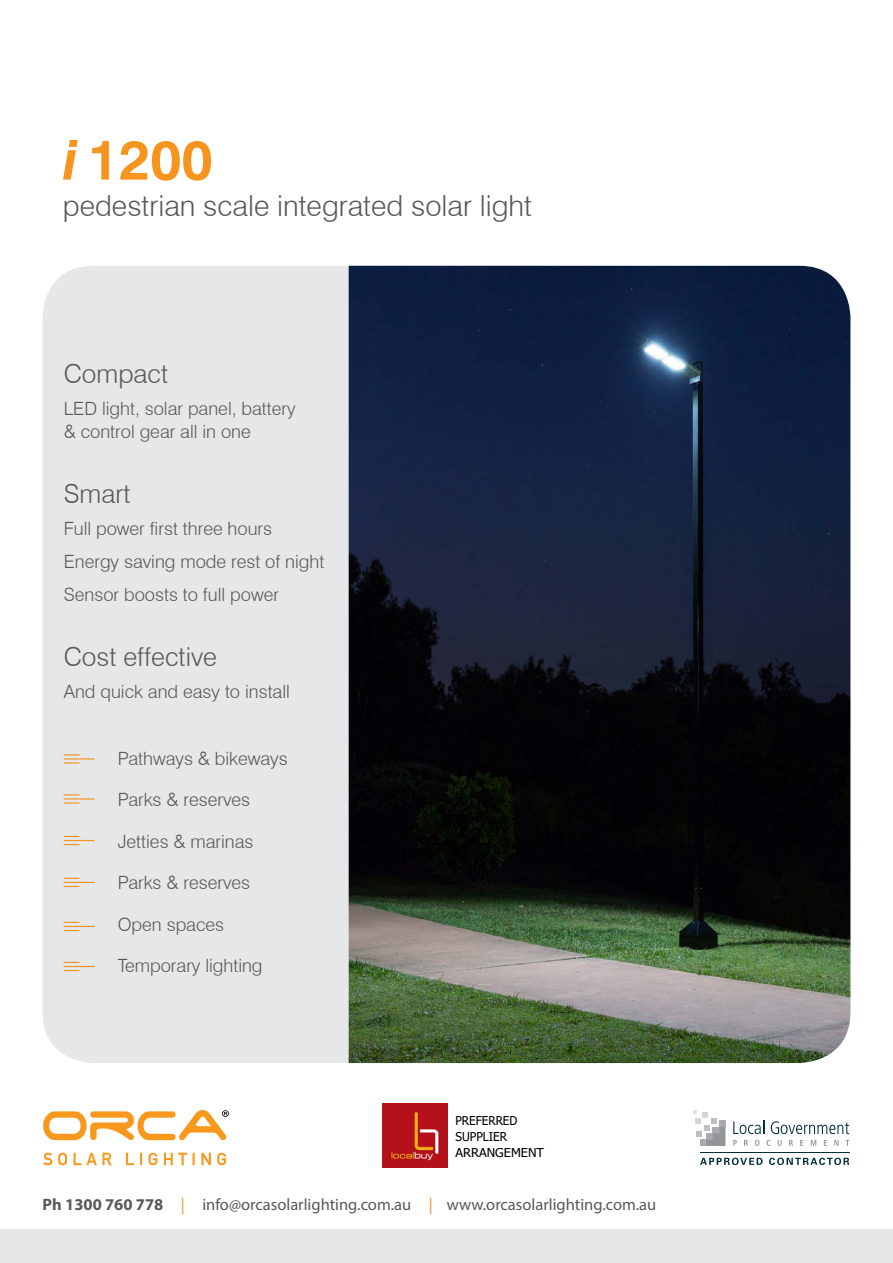
<style>
.page{position:relative;width:893px;height:1263px;background:#fff}
.page>*{position:absolute;margin:0;border:0;box-sizing:border-box;transform-origin:0 0}
.t1{font:700 55.2px "Swiss 721 BT";color:#f7941e}
.t2{font:300 28.95px "Swiss 721 BT";color:#58595b}
.t3{font:300 26.1px "Swiss 721 BT";color:#58595b}
.t4{font:300 18.3px/32.5px "Swiss 721 BT";color:#58595b}
.t5{font:16.5px "Myriad Pro";color:#58595b}
.t6{font:12.15px/15.9px "Tahoma";color:#000;scale:.96 1}
.s1{font-style:italic}
.s2{font-weight:700}
.s3{color:#f7922d}
</style>
<div class="page">
<div style="left:43px;top:266px;width:306px;height:797px;background:#e6e7e8"></div>
<img style="left:349px;top:266px;width:501px;height:797px">
<svg style="left:64px;top:754px;width:15px;height:1px"></svg>
<svg style="left:64px;top:762px;width:15px;height:2px"></svg>
<hr style="left:64px;top:758px;width:30px;height:1px;background:#f7941e">
<svg style="left:64px;top:794px;width:15px;height:1px"></svg>
<svg style="left:64px;top:802px;width:15px;height:2px"></svg>
<hr style="left:64px;top:798px;width:30px;height:1px;background:#f7941e">
<svg style="left:64px;top:836px;width:15px;height:1px"></svg>
<svg style="left:64px;top:844px;width:15px;height:1px"></svg>
<hr style="left:64px;top:840px;width:30px;height:1px;background:#f7941e">
<svg style="left:64px;top:878px;width:15px;height:1px"></svg>
<svg style="left:64px;top:886px;width:15px;height:1px"></svg>
<hr style="left:64px;top:882px;width:30px;height:1px;background:#f7941e">
<svg style="left:64px;top:922px;width:15px;height:1px"></svg>
<svg style="left:64px;top:930px;width:15px;height:1px"></svg>
<hr style="left:64px;top:926px;width:30px;height:1px;background:#f7941e">
<svg style="left:64px;top:962px;width:15px;height:1px"></svg>
<svg style="left:64px;top:970px;width:15px;height:1px"></svg>
<hr style="left:64px;top:966px;width:30px;height:1px;background:#f7941e">
<svg style="left:43px;top:1153px;width:183px;height:12px"></svg>
<svg style="left:43px;top:1110px;width:186px;height:30px"></svg>
<div style="left:0;top:1230px;width:893px;height:33px;background:#e6e7e8"></div>
<svg style="left:693px;top:1110px;width:32px;height:36px"></svg>
<svg style="left:733px;top:1120px;width:31px;height:14px"></svg>
<svg style="left:771px;top:1121px;width:78px;height:13px"></svg>
<svg style="left:733px;top:1140px;width:4px;height:6px"></svg>
<svg style="left:744px;top:1140px;width:4px;height:6px"></svg>
<svg style="left:755px;top:1140px;width:4px;height:6px"></svg>
<svg style="left:766px;top:1140px;width:4px;height:6px"></svg>
<svg style="left:778px;top:1140px;width:4px;height:6px"></svg>
<svg style="left:789px;top:1140px;width:4px;height:6px"></svg>
<svg style="left:800px;top:1140px;width:3px;height:6px"></svg>
<svg style="left:811px;top:1140px;width:5px;height:6px"></svg>
<svg style="left:824px;top:1140px;width:3px;height:6px"></svg>
<svg style="left:834px;top:1140px;width:4px;height:6px"></svg>
<svg style="left:700px;top:1157px;width:63px;height:8px"></svg>
<svg style="left:769px;top:1157px;width:80px;height:8px"></svg>
<hr style="left:700px;top:1152px;width:149px;height:1px;background:#00303c">
<img style="left:383px;top:1103px;width:65px;height:64px">
<h1 class="t1" style="left:63px;top:126px;width:151px"><span class="s1">i</span> 1200</h1>
<h2 class="t2" style="left:63px;top:188px;width:471px">pedestrian scale integrated solar light</h2>
<h3 class="t3" style="left:64px;top:357px;width:106px">Compact</h3>
<p class="t4" style="left:64px;top:397px;width:233px;line-height:22.6px">LED light, solar panel, battery &amp; control gear all in one</p>
<h3 class="t3" style="left:64px;top:478px;width:68px">Smart</h3>
<p class="t4" style="left:64px;top:512px;width:262px">Full power first three hours<br>Energy saving mode rest of night<br>Sensor boosts to full power</p>
<h3 class="t3" style="left:64px;top:640px;width:155px">Cost effective</h3>
<p class="t4" style="left:64px;top:675px;width:228px">And quick and easy to install</p>
<p class="t4" style="left:118px;top:742px;width:171px">Pathways &amp; bikeways</p>
<p class="t4" style="left:118px;top:783px;width:134px">Parks &amp; reserves</p>
<p class="t4" style="left:118px;top:825px;width:137px">Jetties &amp; marinas</p>
<p class="t4" style="left:118px;top:866px;width:134px">Parks &amp; reserves</p>
<p class="t4" style="left:118px;top:908px;width:108px">Open spaces</p>
<p class="t4" style="left:118px;top:949px;width:146px">Temporary lighting</p>
<p class="t6" style="left:455px;top:1113px;width:94px">PREFERRED<br>SUPPLIER<br>ARRANGEMENT</p>
<p class="t5" style="left:43px;top:1194px;width:615px"><span class="s2">Ph 1300 760 778</span> <span class="s3">|</span> info@orcasolarlighting.com.au <span class="s3">|</span> www.orcasolarlighting.com.au</p>
</div>
